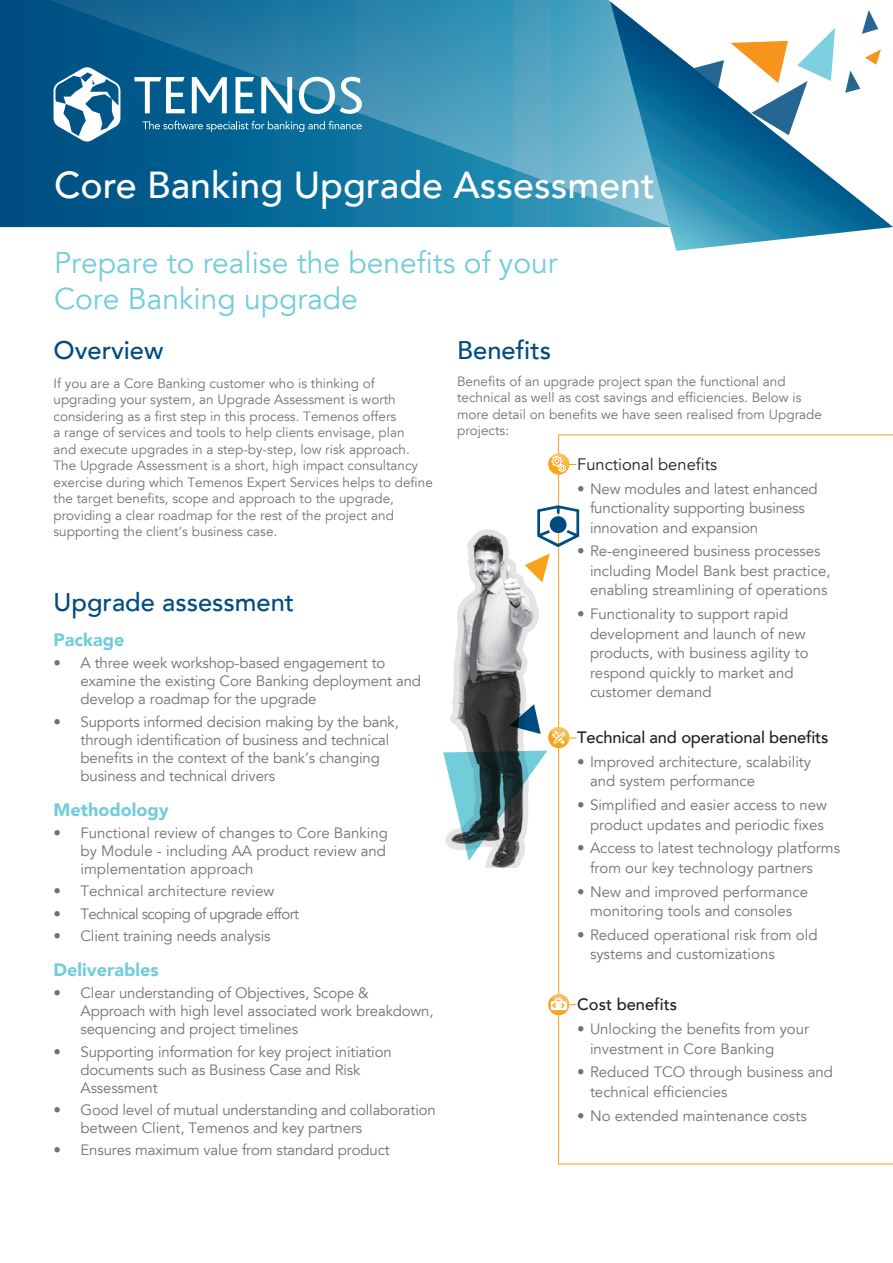
<style>
.page{position:relative;width:893px;height:1263px;background:#fff}
.page>*{position:absolute;margin:0;border:0;box-sizing:border-box;transform-origin:0 0}
.t1{font:500 37.5px "Avenir LT";color:#fff}
.t2{font:30px/36px "Avenir LT";color:#71cdda}
.t3{font:500 25.5px "Avenir LT";color:#004c80}
.t4{font:900 18px "Avenir LT";color:#71cdda}
.t5{font:500 16.5px "Avenir LT";letter-spacing:-.01em;color:#231f20}
.t6{font:16.5px "Avenir LT";color:#231f20}
.t7{font:15px/19.5px "Avenir LT";letter-spacing:-.01em;color:#717275}
.t8{font:15px "Avenir LT";letter-spacing:-.04em;color:#717275}
.t9{font:13.5px/16.5px "Avenir LT";color:#717275}
</style>
<div class="page">
<svg style="left:558px;top:434px;width:335px;height:730px"></svg>
<svg style="left:0;top:0;width:611px;height:227px;background:#217aa3"></svg>
<svg style="left:610px;top:2px;width:283px;height:249px"></svg>
<svg style="left:134px;top:77px;width:51px;height:36px"></svg>
<svg style="left:192px;top:77px;width:35px;height:36px"></svg>
<svg style="left:235px;top:77px;width:19px;height:36px"></svg>
<svg style="left:261px;top:77px;width:31px;height:36px"></svg>
<svg style="left:299px;top:77px;width:63px;height:37px"></svg>
<svg style="left:142px;top:121px;width:220px;height:11px;background:#3383a9"></svg>
<svg style="left:54px;top:67px;width:66px;height:75px"></svg>
<img style="left:452px;top:529px;width:91px;height:338px">
<svg style="left:525px;top:553px;width:25px;height:29px"></svg>
<svg style="left:548px;top:453px;width:28px;height:22px"></svg>
<svg style="left:443px;top:704px;width:133px;height:157px"></svg>
<svg style="left:548px;top:994px;width:28px;height:21px"></svg>
<svg style="left:537px;top:505px;width:42px;height:42px"></svg>
<div style="left:550px;top:516px;width:17px;height:17px;background:#004c80;border-radius:50%"></div>
<p class="t1" style="left:54px;top:163px;width:602px">Core Banking Upgrade Assessment</p>
<p class="t2" style="left:54px;top:245px;width:505px">Prepare to realise the benefits of your<br>Core Banking upgrade</p>
<p class="t3" style="left:54px;top:335px;width:111px">Overview</p>
<p class="t9" style="left:54px;top:375px;width:381px">If you are a Core Banking customer who is thinking of upgrading your system, an Upgrade Assessment is worth considering as a first step in this process. Temenos offers<br>a range of services and tools to help clients envisage, plan<br>and execute upgrades in a step-by-step, low risk approach.<br>The Upgrade Assessment is a short, high impact consultancy exercise during which Temenos Expert Services helps to define the target benefits, scope and approach to the upgrade, providing a clear roadmap for the rest of the project and supporting the client’s business case.</p>
<p class="t3" style="left:54px;top:587px;width:242px">Upgrade assessment</p>
<p class="t4" style="left:54px;top:629px;width:73px">Package</p>
<p class="t7" style="left:81px;top:655px;width:342px;line-height:18px;text-indent:-27px">• A three week workshop-based engagement to examine the existing Core Banking deployment and develop a roadmap for the upgrade</p>
<p class="t7" style="left:81px;top:713px;width:320px;line-height:18px;text-indent:-27px">• Supports informed decision making by the bank, through identification of business and technical benefits in the context of the bank’s changing business and technical drivers</p>
<p class="t4" style="left:54px;top:799px;width:117px">Methodology</p>
<p class="t7" style="left:81px;top:824px;width:309px;line-height:18px;text-align:justify;text-indent:-27px">• Functional review of changes to Core Banking by Module - including AA product review and implementation approach</p>
<p class="t7" style="left:54px;top:882px;width:222px">• Technical architecture review</p>
<p class="t8" style="left:54px;top:905px;width:247px">• Technical scoping of upgrade effort</p>
<p class="t7" style="left:54px;top:926px;width:219px">• Client training needs analysis</p>
<p class="t4" style="left:54px;top:959px;width:107px">Deliverables</p>
<p class="t7" style="left:81px;top:985px;width:355px;line-height:18px;text-indent:-27px">• Clear understanding of Objectives, Scope &amp;<br>Approach with high level associated work breakdown, sequencing and project timelines</p>
<p class="t7" style="left:81px;top:1043px;width:313px;line-height:18px;text-indent:-27px">• Supporting information for key project initiation documents such as Business Case and Risk<br>Assessment</p>
<p class="t7" style="left:81px;top:1101px;width:357px;line-height:18px;text-indent:-27px">• Good level of mutual understanding and collaboration between Client, Temenos and key partners</p>
<p class="t7" style="left:54px;top:1141px;width:338px">• Ensures maximum value from standard product</p>
<p class="t3" style="left:457px;top:335px;width:95px">Benefits</p>
<p class="t9" style="left:457px;top:373px;width:366px">Benefits of an upgrade project span the functional and technical as well as cost savings and efficiencies. Below is more detail on benefits we have seen realised from Upgrade projects:</p>
<p class="t6" style="left:577px;top:455px;width:141px">Functional benefits</p>
<p class="t7" style="left:590px;top:479px;width:229px;text-indent:-13px">• New modules and latest enhanced functionality supporting business innovation and expansion</p>
<p class="t7" style="left:590px;top:542px;width:242px;text-indent:-13px">• Re-engineered business processes including Model Bank best practice, enabling streamlining of operations</p>
<p class="t7" style="left:590px;top:605px;width:220px;text-indent:-13px">• Functionality to support rapid development and launch of new products, with business agility to respond quickly to market and customer demand</p>
<p class="t5" style="left:577px;top:728px;width:253px">Technical and operational benefits</p>
<p class="t7" style="left:590px;top:752px;width:223px;text-indent:-13px">• Improved architecture, scalability and system performance</p>
<p class="t7" style="left:577px;top:795px;width:251px;text-align:right">• Simplified and easier access to new product updates and periodic fixes</p>
<p class="t7" style="left:590px;top:839px;width:252px;text-indent:-13px">• Access to latest technology platforms from our key technology partners</p>
<p class="t7" style="left:577px;top:882px;width:232px;text-align:center">• New and improved performance monitoring tools and consoles</p>
<p class="t7" style="left:590px;top:925px;width:229px;text-indent:-13px">• Reduced operational risk from old systems and customizations</p>
<p class="t5" style="left:577px;top:995px;width:101px">Cost benefits</p>
<p class="t7" style="left:590px;top:1019px;width:221px;text-indent:-13px">• Unlocking the benefits from your investment in Core Banking</p>
<p class="t7" style="left:590px;top:1063px;width:245px;text-indent:-13px">• Reduced TCO through business and technical efficiencies</p>
<p class="t7" style="left:577px;top:1106px;width:231px">• No extended maintenance costs</p>
</div>
